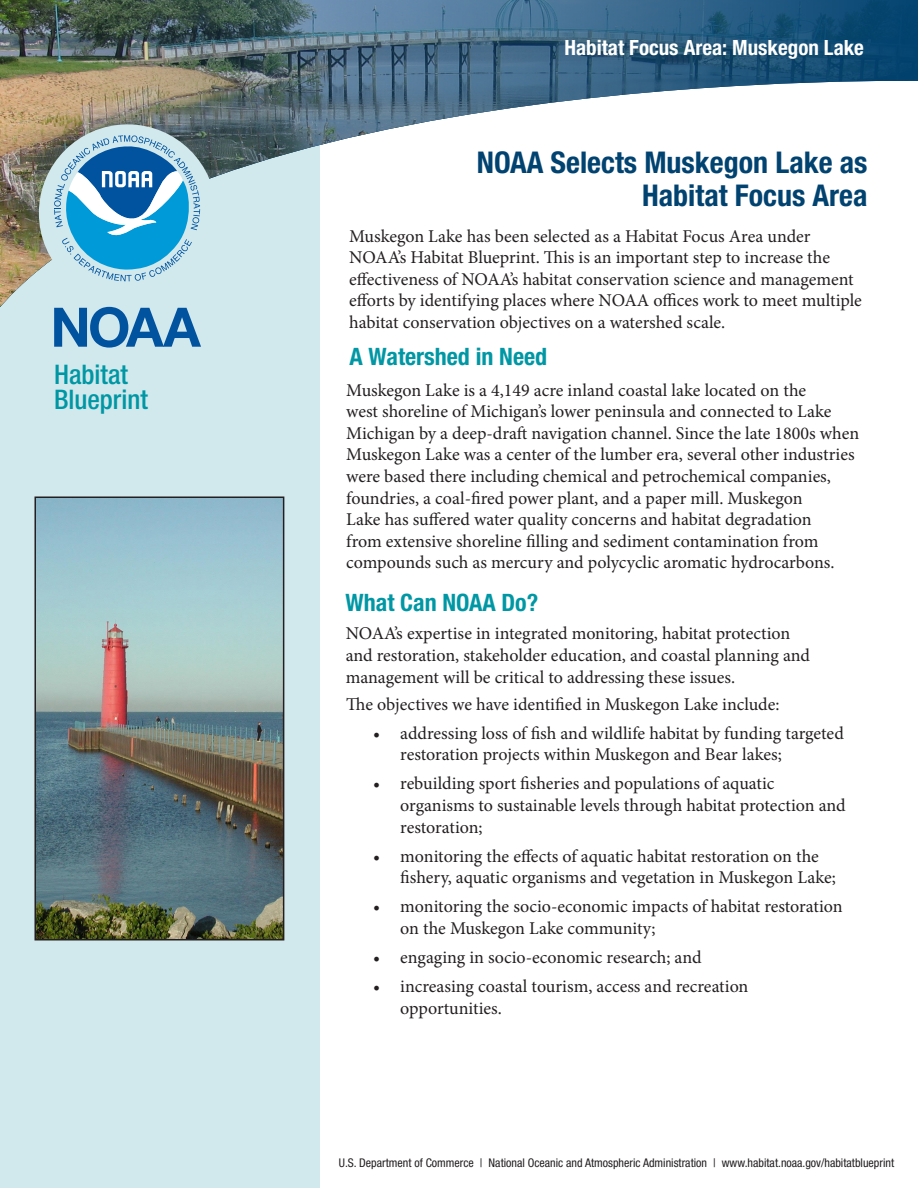
<style>
.page{position:relative;width:918px;height:1188px;background:#fff}
.page>*{position:absolute;margin:0;border:0;box-sizing:border-box;transform-origin:0 0}
.t1{font:700 condensed 30px "Helvetica Neue LT Std";color:#004270}
.t2{font:500 condensed 27px/25.5px "Helvetica Neue LT Std";color:#0097a4}
.Call_out{font:700 condensed 24px "Helvetica Neue LT Std";color:#0097a4}
.t3{font:700 condensed 21px "Helvetica Neue LT Std";color:#fff}
.t4{font:18px/21.6px "Minion Pro";letter-spacing:-.005em;color:#231f20}
.t5{font:condensed 12px "Helvetica Neue LT Std";color:#231f20}
</style>
<div class="page">
<div style="left:0;top:0;width:320px;height:1188px;background:#d1e9ed"></div>
<img style="left:34px;top:496px;width:251px;height:445px">
<img style="left:0;top:0;width:918px;height:307px">
<div style="left:39px;top:124px;width:177px;height:178px;background:#d1e9ed;border-radius:50%"></div>
<svg style="left:54px;top:135px;width:146px;height:146px"></svg>
<svg style="left:54px;top:307px;width:147px;height:41px"></svg>
<h2 class="t2" style="left:54px;top:361px;width:95px">Habitat<br>Blueprint</h2>
<p class="t3" style="left:564px;top:35px;width:301px">Habitat Focus Area: Muskegon Lake</p>
<p class="t1" style="left:477px;top:144px;width:392px">NOAA Selects Muskegon Lake as</p>
<p class="t1" style="left:642px;top:177px;width:227px">Habitat Focus Area</p>
<p class="t4" style="left:349px;top:225px;width:514px">Muskegon Lake has been selected as a Habitat Focus Area under NOAA’s Habitat Blueprint. This is an important step to increase the effectiveness of NOAA’s habitat conservation science and management efforts by identifying places where NOAA offices work to meet multiple habitat conservation objectives on a watershed scale.</p>
<p class="Call_out" style="left:350px;top:342px;width:199px">A Watershed in Need</p>
<p class="t4" style="left:346px;top:379px;width:514px">Muskegon Lake is a 4,149 acre inland coastal lake located on the<br>west shoreline of Michigan’s lower peninsula and connected to Lake Michigan by a deep-draft navigation channel. Since the late 1800s when Muskegon Lake was a center of the lumber era, several other industries were based there including chemical and petrochemical companies, foundries, a coal-fired power plant, and a paper mill. Muskegon<br>Lake has suffered water quality concerns and habitat degradation<br>from extensive shoreline filling and sediment contamination from compounds such as mercury and polycyclic aromatic hydrocarbons.</p>
<p class="Call_out" style="left:346px;top:588px;width:194px">What Can NOAA Do?</p>
<p class="t4" style="left:346px;top:623px;width:466px">NOAA’s expertise in integrated monitoring, habitat protection and restoration, stakeholder education, and coastal planning and management will be critical to addressing these issues.</p>
<p class="t4" style="left:346px;top:693px;width:435px">The objectives we have identified in Muskegon Lake include:</p>
<p class="t4" style="left:400px;top:722px;width:445px;text-indent:-27px">• addressing loss of fish and wildlife habitat by funding targeted restoration projects within Muskegon and Bear lakes;</p>
<p class="t4" style="left:400px;top:773px;width:447px;text-indent:-27px">• rebuilding sport fisheries and populations of aquatic organisms to sustainable levels through habitat protection and restoration;</p>
<p class="t4" style="left:400px;top:845px;width:437px;text-indent:-27px">• monitoring the effects of aquatic habitat restoration on the fishery, aquatic organisms and vegetation in Muskegon Lake;</p>
<p class="t4" style="left:400px;top:896px;width:444px;text-indent:-27px">• monitoring the socio-economic impacts of habitat restoration on the Muskegon Lake community;</p>
<p class="t4" style="left:373px;top:947px;width:330px">• engaging in socio-economic research; and</p>
<p class="t4" style="left:400px;top:976px;width:350px;text-indent:-27px">• increasing coastal tourism, access and recreation opportunities.</p>
<p class="t5" style="left:339px;top:1156px;width:557px">U.S. Department of Commerce | National Oceanic and Atmospheric Administration | www.habitat.noaa.gov/habitatblueprint</p>
</div>
